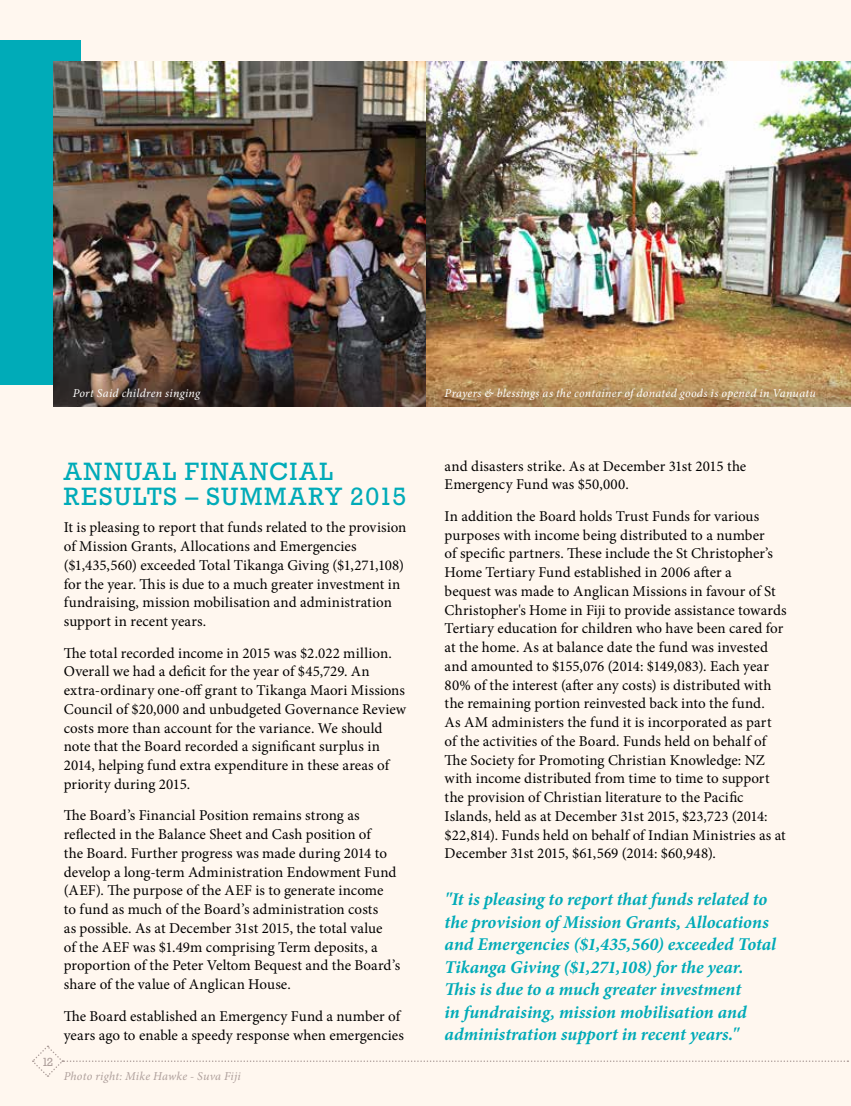
<style>
.page{position:relative;width:851px;height:1106px;background:#fff}
.page>*{position:absolute;margin:0;border:0;box-sizing:border-box;transform-origin:0 0}
.t1{font:25.5px/25.5px "Rockwell";letter-spacing:.07em;color:#00abb8}
.t2{font:italic 700 18px/22.5px "Minion Pro";color:#00abb8}
.t3{font:15px/18.8px "Minion Pro";letter-spacing:.005em;color:#000}
.t4{font:italic 12px "Minion Pro";letter-spacing:.025em;color:#fff}
.t5{font:italic 12px "Minion Pro";letter-spacing:.015em;color:#ae9f9b}
.t6{font:12px "Rockwell";color:#ae9f9b}
</style>
<div class="page">
<div style="left:0;top:0;width:850px;height:1106px;background:#fff7ef"></div>
<div style="left:0;top:40px;width:81px;height:345px;background:#00abb8"></div>
<img style="left:425px;top:62px;width:425px;height:288px">
<img style="left:53px;top:62px;width:372px;height:288px">
<img style="left:53px;top:350px;width:797px;height:56px">
<svg style="left:32px;top:1045px;width:816px;height:32px"></svg>
<p class="t4" style="left:73px;top:385px;width:129px">Port Said children singing</p>
<p class="t4" style="left:444px;top:385px;width:373px">Prayers &amp; blessings as the container of donated goods is opened in Vanuatu</p>
<p class="t6" style="left:42px;top:1054px;width:13px">12</p>
<h1 class="t1" style="left:64px;top:458px;width:344px">ANNUAL FINANCIAL<br>RESULTS – SUMMARY 2015</h1>
<p class="t3" style="left:64px;top:518px;width:344px">It is pleasing to report that funds related to the provision of Mission Grants, Allocations and Emergencies ($1,435,560) exceeded Total Tikanga Giving ($1,271,108) for the year. This is due to a much greater investment in fundraising, mission mobilisation and administration support in recent years.</p>
<p class="t3" style="left:64px;top:643px;width:344px">The total recorded income in 2015 was $2.022 million.<br>Overall we had a deficit for the year of $45,729. An extra-ordinary one-off grant to Tikanga Maori Missions Council of $20,000 and unbudgeted Governance Review costs more than account for the variance. We should note that the Board recorded a significant surplus in 2014, helping fund extra expenditure in these areas of priority during 2015.</p>
<p class="t3" style="left:64px;top:806px;width:338px">The Board’s Financial Position remains strong as reflected in the Balance Sheet and Cash position of<br>the Board. Further progress was made during 2014 to develop a long-term Administration Endowment Fund (AEF). The purpose of the AEF is to generate income<br>to fund as much of the Board’s administration costs<br>as possible. As at December 31st 2015, the total value<br>of the AEF was $1.49m comprising Term deposits, a proportion of the Peter Veltom Bequest and the Board’s share of the value of Anglican House.</p>
<p class="t3" style="left:64px;top:1006px;width:341px">The Board established an Emergency Fund a number of years ago to enable a speedy response when emergencies</p>
<p class="t5" style="left:64px;top:1067px;width:178px">Photo right: Mike Hawke - Suva Fiji</p>
<p class="t3" style="left:444px;top:456px;width:303px">and disasters strike. As at December 31st 2015 the<br>Emergency Fund was $50,000.</p>
<p class="t3" style="left:444px;top:507px;width:343px">In addition the Board holds Trust Funds for various purposes with income being distributed to a number<br>of specific partners. These include the St Christopher’s Home Tertiary Fund established in 2006 after a<br>bequest was made to Anglican Missions in favour of St Christopher's Home in Fiji to provide assistance towards Tertiary education for children who have been cared for at the home. As at balance date the fund was invested and amounted to $155,076 (2014: $149,083). Each year 80% of the interest (after any costs) is distributed with the remaining portion reinvested back into the fund.<br>As AM administers the fund it is incorporated as part of the activities of the Board. Funds held on behalf of The Society for Promoting Christian Knowledge: NZ with income distributed from time to time to support the provision of Christian literature to the Pacific Islands, held as at December 31st 2015, $23,723 (2014: $22,814). Funds held on behalf of Indian Ministries as at December 31st 2015, $61,569 (2014: $60,948).</p>
<p class="t2" style="left:444px;top:888px;width:333px">"It is pleasing to report that funds related to the provision of Mission Grants, Allocations and Emergencies ($1,435,560) exceeded Total Tikanga Giving ($1,271,108) for the year.<br>This is due to a much greater investment<br>in fundraising, mission mobilisation and administration support in recent years."</p>
</div>
